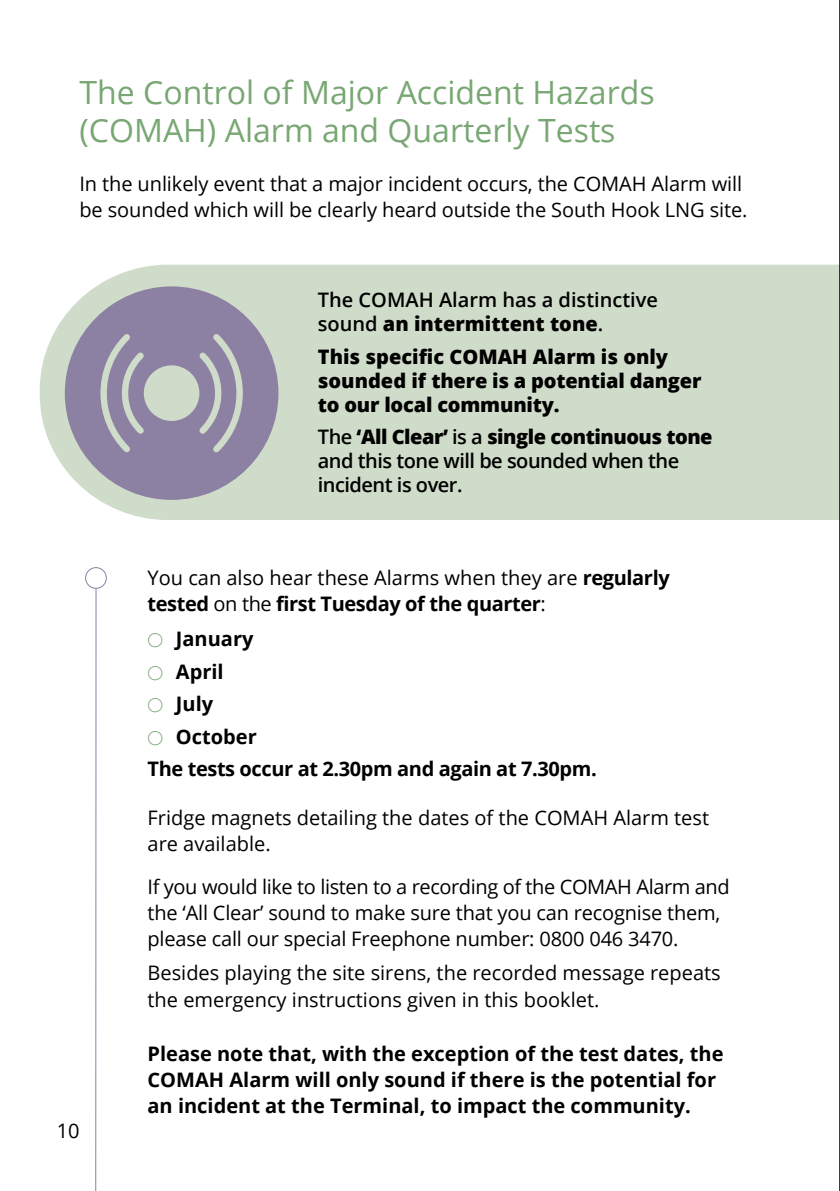
<style>
.page{position:relative;width:840px;height:1191px;background:#fff}
.page>*{position:absolute;margin:0;border:0;box-sizing:border-box;transform-origin:0 0}
.t1{font:32px/38.4px "Open Sans";color:#78a773}
.t2{font:20px/26px "Open Sans";letter-spacing:-.005em;color:#000}
.t3{font:700 20px/26px "Open Sans";color:#000}
.t4{font:600 20px/24px "Open Sans";letter-spacing:-.025em;color:#000}
.t5{font:800 20px/24px "Open Sans";letter-spacing:-.01em;color:#000}
.t6{font:600 20px/24px "Open Sans";color:#000}
.t7{font:700 20px "Open Sans";letter-spacing:-.02em;color:#000}
.s1{font-weight:800}
.s2{font-weight:700}
</style>
<div class="page">
<div style="left:40px;top:265px;width:798px;height:255px;background:#d0dcca"></div>
<div style="left:65px;top:286px;width:213px;height:214px;background:#8c81a2;border-radius:50%"></div>
<svg style="left:100px;top:334px;width:143px;height:119px"></svg>
<hr style="left:95px;top:588px;width:1px;height:603px;background:#8c81a2">
<div style="left:85px;top:567px;width:22px;height:22px;border:1px solid #8c81a2;border-radius:50%"></div>
<hr style="left:838px;top:0;width:1px;height:1191px;background:#000">
<h1 class="t1" style="left:79px;top:72px;width:576px">The Control of Major Accident Hazards (COMAH) Alarm and Quarterly Tests</h1>
<p class="t2" style="left:79px;top:170px;width:669px">In the unlikely event that a major incident occurs, the COMAH Alarm will be sounded which will be clearly heard outside the South Hook LNG site.</p>
<p class="t6" style="left:317px;top:288px;width:341px">The COMAH Alarm has a distinctive sound <span class="s1">an intermittent tone</span>.</p>
<p class="t5" style="left:317px;top:343px;width:385px">This specific COMAH Alarm is only sounded if there is a potential danger to our local community.</p>
<p class="t4" style="left:317px;top:425px;width:396px">The <span class="s1">‘All Clear’</span> is a <span class="s1">single continuous tone </span>and this tone will be sounded when the incident is over.</p>
<p class="t2" style="left:57px;top:1117px;width:24px">10</p>
<p class="t2" style="left:147px;top:564px;width:523px">You can also hear these Alarms when they are <span class="s2">regularly tested</span> on the <span class="s2">first Tuesday of the quarter</span>:</p>
<p class="t3" style="left:176px;top:625px;width:79px">January</p>
<p class="t3" style="left:176px;top:658px;width:49px">April</p>
<p class="t3" style="left:176px;top:690px;width:39px">July</p>
<p class="t3" style="left:176px;top:723px;width:82px">October</p>
<p class="t7" style="left:147px;top:755px;width:450px">The tests occur at 2.30pm and again at 7.30pm.</p>
<p class="t2" style="left:147px;top:804px;width:562px">Fridge magnets detailing the dates of the COMAH Alarm test are available.</p>
<p class="t2" style="left:147px;top:873px;width:583px">If you would like to listen to a recording of the COMAH Alarm and the ‘All Clear’ sound to make sure that you can recognise them, please call our special Freephone number: 0800 046 3470.</p>
<p class="t2" style="left:147px;top:959px;width:574px">Besides playing the site sirens, the recorded message repeats the emergency instructions given in this booklet.</p>
<p class="t3" style="left:147px;top:1040px;width:577px">Please note that, with the exception of the test dates, the<br>COMAH Alarm will only sound if there is the potential for an incident at the Terminal, to impact the community.</p>
</div>
